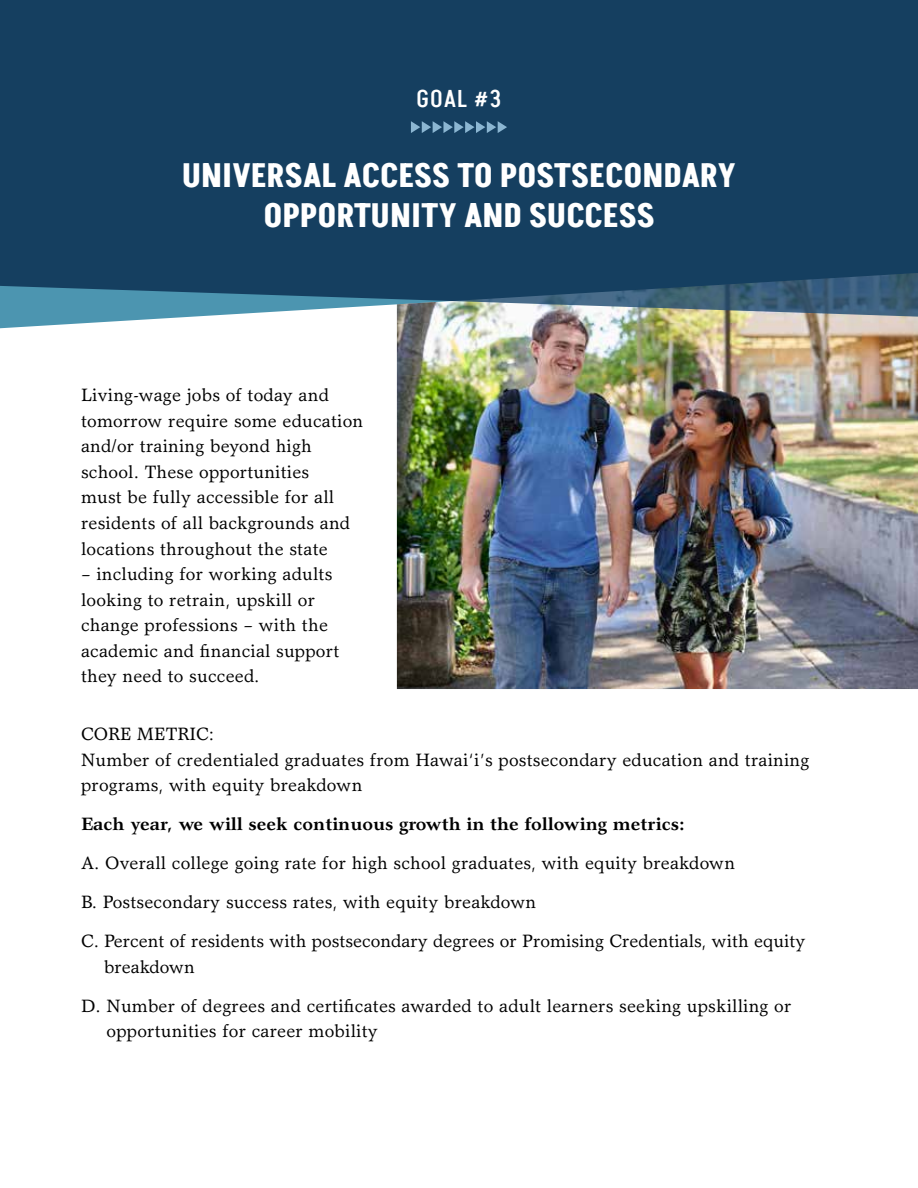
<style>
.page{position:relative;width:918px;height:1188px;background:#fff}
.page>*{position:absolute;margin:0;border:0;box-sizing:border-box;transform-origin:0 0}
.t1{font:700 33px/39.6px "Akshar";color:#fff;text-align:center}
.t2{font:500 24px "Akshar";color:#fff}
.t3{font:18px/25.5px "Garth Graphic";letter-spacing:.01em;color:#000}
.t4{font:700 18px "Garth Graphic";color:#000}
</style>
<div class="page">
<img style="left:397px;top:328px;width:521px;height:361px">
<svg style="left:0;top:0;width:918px;height:328px;background:#214a68"></svg>
<svg style="left:404px;top:120px;width:103px;height:14px"></svg>
<h2 class="t2" style="left:417px;top:83px;width:86px">GOAL #3</h2>
<h1 class="t1" style="left:182px;top:156px;width:556px">UNIVERSAL ACCESS TO POSTSECONDARY<br>OPPORTUNITY AND SUCCESS</h1>
<p class="t3" style="left:81px;top:382px;width:284px">Living-wage jobs of today and tomorrow require some education and/or training beyond high school. These opportunities<br>must be fully accessible for all residents of all backgrounds and locations throughout the state</p>
<p class="t3" style="left:81px;top:561px;width:260px">– including for working adults looking to retrain, upskill or change professions – with the academic and financial support they need to succeed.</p>
<p class="t3" style="left:81px;top:721px;width:730px">CORE METRIC:<br>Number of credentialed graduates from Hawai‘i’s postsecondary education and training programs, with equity breakdown</p>
<p class="t4" style="left:81px;top:813px;width:605px">Each year, we will seek continuous growth in the following metrics:</p>
<p class="t3" style="left:81px;top:843px;width:726px;line-height:39px">A. Overall college going rate for high school graduates, with equity breakdown<br>B. Postsecondary success rates, with equity breakdown<br>C. Percent of residents with postsecondary degrees or Promising Credentials, with equity</p>
<p class="t3" style="left:81px;top:947px;width:712px;line-height:39px;text-indent:23px">breakdown<br>D. Number of degrees and certificates awarded to adult learners seeking upskilling or</p>
<p class="t3" style="left:107px;top:1018px;width:273px">opportunities for career mobility</p>
</div>
